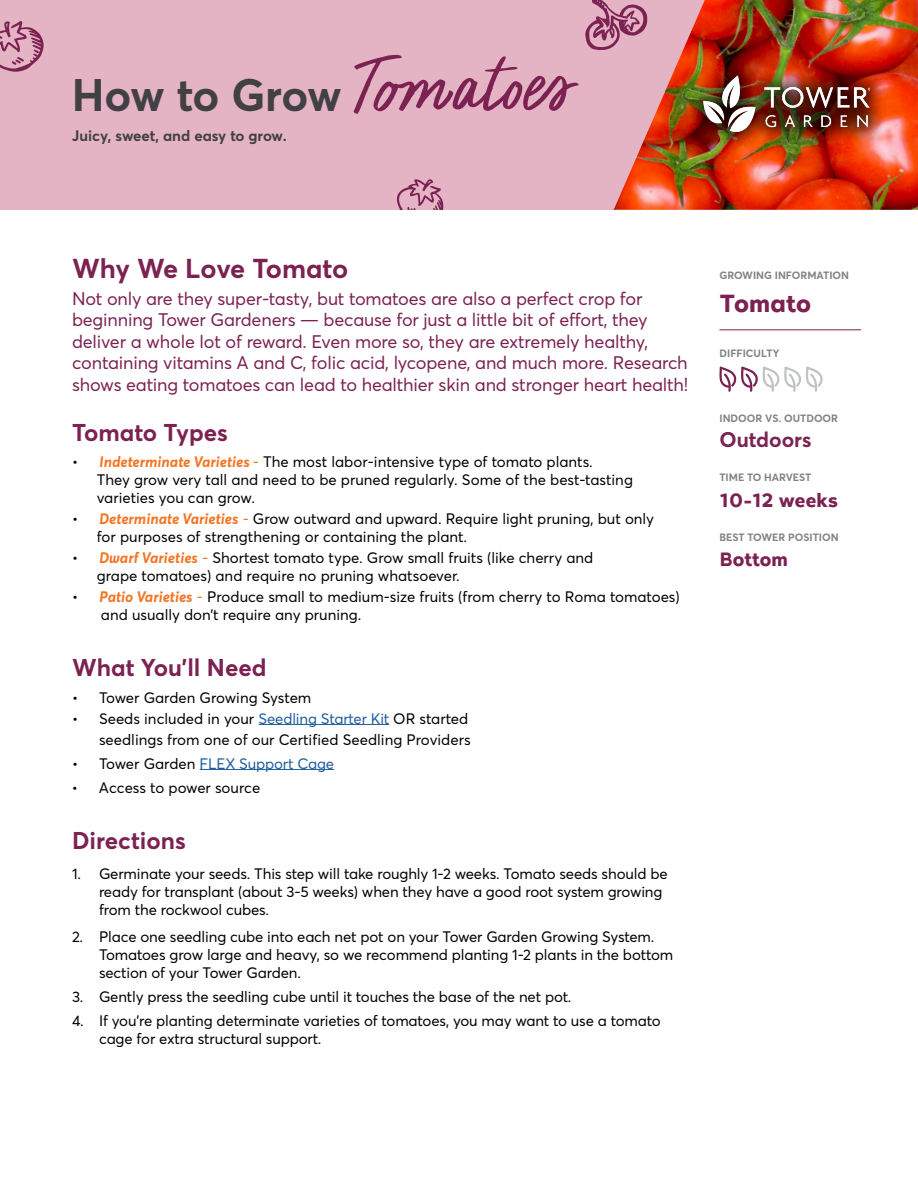
<style>
.page{position:relative;width:918px;height:1188px;background:#fff}
.page>*{position:absolute;margin:0;border:0;box-sizing:border-box;transform-origin:0 0}
.t1{font:108px "Oranges And Lemons Script";color:#7c2252}
.t2{font:700 45px "Averta";letter-spacing:-.02em;color:#414042}
.t3{font:700 27px "Averta";letter-spacing:-.015em;color:#7c2252}
.t4{font:700 27px "Halcyon";color:#7c2252}
.t5{font:700 24px "Averta";color:#7c2252}
.t6{font:700 21px "Halcyon";color:#7c2252}
.t7{font:700 21px "Averta";color:#7c2252}
.t8{font:18px/21.6px "Averta";letter-spacing:-.01em;color:#7c2252}
.t9{font:15px/18px "Averta";letter-spacing:-.01em;color:#000}
.t10{font:15px "Averta";letter-spacing:-.01em;color:#215e9e}
.t11{font:700 15px "Averta";color:#414042}
.t12{font:700 10.5px "Averta";color:#808285}
.s1{font-weight:700;font-style:italic;color:#f47421}
.s2{color:#f47421}
.s3{color:#215e9e}
.s4{color:#000}
</style>
<div class="page">
<div style="left:0;top:0;width:918px;height:210px;background:#e4b3c4"></div>
<img style="left:614px;top:0;width:304px;height:210px">
<hr style="left:258px;top:724px;width:131px;height:1px;background:#215e9e">
<hr style="left:200px;top:769px;width:134px;height:1px;background:#215e9e">
<div style="left:685px;top:58px;width:203px;height:93px;background:#000;opacity:.75"></div>
<img style="left:704px;top:76px;width:166px;height:56px">
<svg style="left:719px;top:366px;width:104px;height:26px"></svg>
<hr style="left:719px;top:329px;width:142px;height:1px;background:#7c2252">
<svg style="left:585px;top:0;width:62px;height:50px"></svg>
<svg style="left:397px;top:179px;width:46px;height:31px"></svg>
<svg style="left:0;top:21px;width:44px;height:51px"></svg>
<h2 class="t2" style="left:72px;top:67px;width:272px">How to Grow</h2>
<p class="t11" style="left:72px;top:126px;width:216px">Juicy, sweet, and easy to grow.</p>
<h1 class="t1" style="left:354px;top:35px;width:227px">Tomatoes</h1>
<h3 class="t3" style="left:72px;top:251px;width:278px">Why We Love Tomato</h3>
<p class="t8" style="left:72px;top:287px;width:618px">Not only are they super-tasty, but tomatoes are also a perfect crop for beginning Tower Gardeners — because for just a little bit of effort, they deliver a whole lot of reward. Even more so, they are extremely healthy, containing vitamins A and C, folic acid, lycopene, and much more. Research shows eating tomatoes can lead to healthier skin and stronger heart health!</p>
<h3 class="t5" style="left:72px;top:417px;width:158px">Tomato Types</h3>
<p class="t9" style="left:97px;top:453px;width:538px;text-indent:-25px">• <span class="s1">Indeterminate Varieties</span> <span class="s2">-</span> The most labor-intensive type of tomato plants.<br>They grow very tall and need to be pruned regularly. Some of the best-tasting varieties you can grow.</p>
<p class="t9" style="left:97px;top:510px;width:559px;text-indent:-25px">• <span class="s1">Determinate Varieties</span> <span class="s2">-</span> Grow outward and upward. Require light pruning, but only for purposes of strengthening or containing the plant.</p>
<p class="t9" style="left:97px;top:549px;width:498px;text-indent:-25px">• <span class="s1">Dwarf Varieties</span> <span class="s2">-</span> Shortest tomato type. Grow small fruits (like cherry and grape tomatoes) and require no pruning whatsoever.</p>
<p class="t9" style="left:101px;top:588px;width:580px;text-indent:-29px">• <span class="s1">Patio Varieties</span> <span class="s2">-</span> Produce small to medium-size fruits (from cherry to Roma tomatoes) and usually don’t require any pruning.</p>
<h3 class="t5" style="left:72px;top:652px;width:196px">What You’ll Need</h3>
<p class="t9" style="left:72px;top:688px;width:241px">• Tower Garden Growing System</p>
<p class="t9" style="left:72px;top:708px;width:400px;line-height:21px;text-align:right">• Seeds included in your <span class="s3">Seedling Starter Kit</span> OR started seedlings from one of our Certified Seedling Providers</p>
<p class="t10" style="left:72px;top:754px;width:264px"><span class="s4">• Tower Garden</span> FLEX Support Cage</p>
<p class="t9" style="left:72px;top:778px;width:190px">• Access to power source</p>
<h3 class="t5" style="left:72px;top:825px;width:115px">Directions</h3>
<p class="t9" style="left:99px;top:864px;width:570px;text-indent:-27px">1. Germinate your seeds. This step will take roughly 1-2 weeks. Tomato seeds should be ready for transplant (about 3-5 weeks) when they have a good root system growing from the rockwool cubes.</p>
<p class="t9" style="left:99px;top:927px;width:576px;text-indent:-27px">2. Place one seedling cube into each net pot on your Tower Garden Growing System.<br>Tomatoes grow large and heavy, so we recommend planting 1-2 plants in the bottom section of your Tower Garden.</p>
<p class="t9" style="left:72px;top:987px;width:501px">3. Gently press the seedling cube until it touches the base of the net pot.</p>
<p class="t9" style="left:99px;top:1011px;width:563px;text-indent:-27px">4. If you’re planting determinate varieties of tomatoes, you may want to use a tomato cage for extra structural support.</p>
<p class="t12" style="left:719px;top:269px;width:131px">GROWING INFORMATION</p>
<h3 class="t4" style="left:719px;top:283px;width:93px">Tomato</h3>
<p class="t12" style="left:719px;top:346px;width:62px">DIFFICULTY</p>
<p class="t12" style="left:719px;top:412px;width:120px">INDOOR VS. OUTDOOR</p>
<h3 class="t7" style="left:719px;top:426px;width:94px">Outdoors</h3>
<p class="t12" style="left:719px;top:471px;width:94px">TIME TO HARVEST</p>
<h3 class="t6" style="left:719px;top:484px;width:120px">10-12 weeks</h3>
<p class="t12" style="left:719px;top:530px;width:121px">BEST TOWER POSITION</p>
<h3 class="t6" style="left:719px;top:544px;width:70px">Bottom</h3>
</div>
